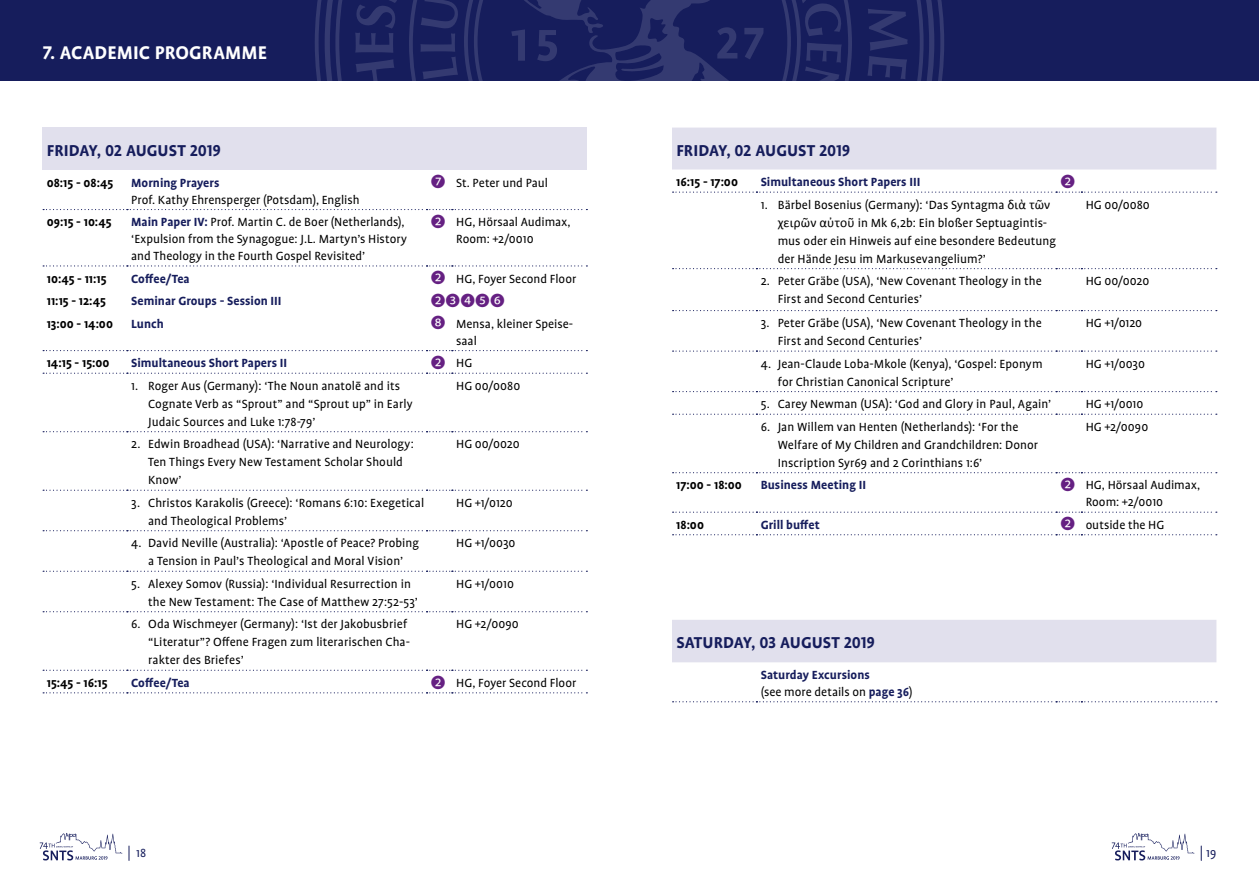
<style>
.page{position:relative;width:1259px;height:893px;background:#fff}
.page>*{position:absolute;margin:0;border:0;box-sizing:border-box;transform-origin:0 0}
.t1{font:700 21px "Profile Pro";letter-spacing:.005em;color:#fff}
.t2{font:700 18px "Profile Pro";letter-spacing:-.005em;color:#161d5c}
.t3{font:200 14.7px "Koz Go Pr 6 N";letter-spacing:.01em;color:#652082}
.t4{font:13.5px/18px "Profile Pro";letter-spacing:.005em;color:#000}
.t5{font:700 13.5px/17px "Profile Pro";color:#161d5c}
.t6{font:700 13.5px "Profile Pro";letter-spacing:.005em;color:#000}
.t7{font:13.5px "Profile Pro";color:#161d5c}
.s1{font-family:"Koz Go Pr 6 N";font-weight:200;font-size:14.7px;color:#652082}
.s2{font-weight:700;color:#161d5c}
.s3{font-family:"Calibri"}
.s4{font-weight:400;color:#000}
</style>
<div class="page">
<svg style="left:40px;top:833px;width:82px;height:27px"></svg>
<svg style="left:1111px;top:833px;width:83px;height:27px"></svg>
<svg style="left:129px;top:846px;width:1px;height:14px"></svg>
<svg style="left:1201px;top:846px;width:1px;height:14px"></svg>
<div style="left:0;top:0;width:629px;height:81px;background:#161d5c"></div>
<div style="left:629px;top:0;width:630px;height:81px;background:#161d5c"></div>
<svg style="left:315px;top:0;width:629px;height:81px"></svg>
<svg style="left:335px;top:0;width:588px;height:81px"></svg>
<svg style="left:355px;top:59px;width:42px;height:22px"></svg>
<svg style="left:355px;top:0;width:46px;height:53px"></svg>
<svg style="left:867px;top:9px;width:40px;height:70px"></svg>
<svg style="left:409px;top:0;width:443px;height:81px"></svg>
<div style="left:43px;top:128px;width:544px;height:42px;background:#e1e0ed"></div>
<svg style="left:43px;top:209px;width:544px;height:1px"></svg>
<svg style="left:43px;top:265px;width:544px;height:1px"></svg>
<svg style="left:43px;top:350px;width:544px;height:1px"></svg>
<svg style="left:43px;top:373px;width:544px;height:1px"></svg>
<svg style="left:43px;top:431px;width:544px;height:1px"></svg>
<svg style="left:43px;top:490px;width:544px;height:1px"></svg>
<svg style="left:43px;top:530px;width:544px;height:1px"></svg>
<svg style="left:43px;top:571px;width:544px;height:1px"></svg>
<svg style="left:43px;top:611px;width:544px;height:1px"></svg>
<svg style="left:43px;top:670px;width:544px;height:1px"></svg>
<svg style="left:43px;top:692px;width:544px;height:1px"></svg>
<svg style="left:672px;top:128px;width:544px;height:534px"></svg>
<svg style="left:672px;top:310px;width:544px;height:1px"></svg>
<svg style="left:672px;top:351px;width:544px;height:1px"></svg>
<svg style="left:672px;top:391px;width:544px;height:1px"></svg>
<svg style="left:672px;top:414px;width:544px;height:1px"></svg>
<svg style="left:672px;top:472px;width:544px;height:1px"></svg>
<svg style="left:672px;top:512px;width:544px;height:1px"></svg>
<svg style="left:672px;top:534px;width:544px;height:1px"></svg>
<svg style="left:672px;top:192px;width:544px;height:1px"></svg>
<svg style="left:672px;top:268px;width:544px;height:1px"></svg>
<svg style="left:672px;top:701px;width:544px;height:1px"></svg>
<h1 class="t1" style="left:43px;top:40px;width:226px">7. ACADEMIC PROGRAMME</h1>
<h2 class="t2" style="left:47px;top:140px;width:175px">FRIDAY, 02 AUGUST 2019</h2>
<p class="t6" style="left:47px;top:174px;width:68px">08:15 - 08:45</p>
<p class="t5" style="left:131px;top:174px;width:90px">Morning Prayers</p>
<p class="t4" style="left:131px;top:191px;width:230px">Prof. Kathy Ehrensperger (Potsdam), English</p>
<p class="t4" style="left:431px;top:174px;width:119px"><span class="s1">❼</span> St. Peter und Paul</p>
<p class="t6" style="left:47px;top:214px;width:66px">09:15 - 10:45</p>
<p class="t4" style="left:131px;top:214px;width:277px;line-height:17px"><span class="s2">Main Paper IV:</span> Prof. Martin C. de Boer (Netherlands), ‘Expulsion from the Synagogue: J.L. Martyn’s History and Theology in the Fourth Gospel Revisited’</p>
<p class="t4" style="left:456px;top:214px;width:116px;line-height:17px;text-indent:-25px"><span class="s1">❷</span> HG, Hörsaal Audimax,<br>Room: +2/0010</p>
<p class="t6" style="left:47px;top:270px;width:61px">10:45 - 11:15</p>
<p class="t5" style="left:131px;top:270px;width:60px">Coffee/Tea</p>
<p class="t4" style="left:431px;top:270px;width:147px"><span class="s1">❷</span> HG, Foyer Second Floor</p>
<p class="t6" style="left:47px;top:293px;width:61px">11:15 - 12:45</p>
<p class="t5" style="left:131px;top:293px;width:152px">Seminar Groups - Session III</p>
<p class="t3" style="left:431px;top:292px;width:75px">❷❸❹❺❻</p>
<p class="t6" style="left:47px;top:316px;width:68px">13:00 - 14:00</p>
<p class="t5" style="left:131px;top:315px;width:34px">Lunch</p>
<p class="t4" style="left:456px;top:316px;width:119px;line-height:17px;text-indent:-25px"><span class="s1">❽</span> Mensa, kleiner Speise&shy;saal</p>
<p class="t6" style="left:47px;top:355px;width:64px">14:15 - 15:00</p>
<p class="t5" style="left:131px;top:355px;width:158px">Simultaneous Short Papers II</p>
<p class="t4" style="left:431px;top:355px;width:43px"><span class="s1">❷</span> HG</p>
<p class="t4" style="left:148px;top:377px;width:266px;text-indent:-17px">1. Roger Aus (Germany): ‘The Noun anatolē and its<br>Cognate Verb as “Sprout” and “Sprout up” in Early<br>Judaic Sources and Luke 1:78-79’</p>
<p class="t4" style="left:456px;top:377px;width:66px">HG 00/0080</p>
<p class="t4" style="left:148px;top:436px;width:267px;text-indent:-17px">2. Edwin Broadhead (USA): ‘Narrative and Neurology:<br>Ten Things Every New Testament Scholar Should<br>Know’</p>
<p class="t4" style="left:456px;top:436px;width:65px">HG 00/0020</p>
<p class="t4" style="left:148px;top:494px;width:277px;text-indent:-17px">3. Christos Karakolis (Greece): ‘Romans 6:10: Exegetical and Theological Problems’</p>
<p class="t4" style="left:456px;top:494px;width:58px">HG +1/0120</p>
<p class="t4" style="left:131px;top:535px;width:289px;text-align:center">4. David Neville (Australia): ‘Apostle of Peace? Probing a Tension in Paul’s Theological and Moral Vision’</p>
<p class="t4" style="left:456px;top:535px;width:61px">HG +1/0030</p>
<p class="t4" style="left:148px;top:575px;width:271px;text-indent:-17px">5. Alexey Somov (Russia): ‘Individual Resurrection in the New Testament: The Case of Matthew 27:52-53’</p>
<p class="t4" style="left:456px;top:575px;width:59px">HG +1/0010</p>
<p class="t4" style="left:148px;top:616px;width:263px;text-indent:-17px">6. Oda Wischmeyer (Germany): ‘Ist der Jakobusbrief “Literatur”? Offene Fragen zum literarischen Cha&shy;rakter des Briefes’</p>
<p class="t4" style="left:456px;top:616px;width:64px">HG +2/0090</p>
<p class="t6" style="left:47px;top:675px;width:62px">15:45 - 16:15</p>
<p class="t5" style="left:131px;top:674px;width:60px">Coffee/Tea</p>
<p class="t4" style="left:431px;top:674px;width:147px"><span class="s1">❷</span> HG, Foyer Second Floor</p>
<h2 class="t2" style="left:676px;top:139px;width:175px">FRIDAY, 02 AUGUST 2019</h2>
<p class="t6" style="left:676px;top:174px;width:63px">16:15 - 17:00</p>
<p class="t5" style="left:760px;top:174px;width:161px">Simultaneous Short Papers III</p>
<p class="t3" style="left:1060px;top:173px;width:16px">❷</p>
<p class="t4" style="left:777px;top:196px;width:280px;text-indent:-17px">1. Bärbel Bosenius (Germany): ‘Das Syntagma <span class="s3">διὰ τῶν χειρῶν αὐτοῦ</span> in Mk 6,2b: Ein bloßer Septuagintis&shy;mus oder ein Hinweis auf eine besondere Bedeutung der Hände Jesu im Markusevangelium?’</p>
<p class="t4" style="left:1085px;top:196px;width:66px">HG 00/0080</p>
<p class="t4" style="left:777px;top:273px;width:265px;text-indent:-17px">2. Peter Gräbe (USA), ‘New Covenant Theology in the<br>First and Second Centuries’</p>
<p class="t4" style="left:1085px;top:273px;width:65px">HG 00/0020</p>
<p class="t4" style="left:777px;top:315px;width:265px;text-indent:-17px">3. Peter Gräbe (USA), ‘New Covenant Theology in the<br>First and Second Centuries’</p>
<p class="t4" style="left:1085px;top:315px;width:58px">HG +1/0120</p>
<p class="t4" style="left:777px;top:355px;width:266px;text-indent:-17px">4. Jean-Claude Loba-Mkole (Kenya), ‘Gospel: Eponym for Christian Canonical Scripture’</p>
<p class="t4" style="left:1085px;top:355px;width:61px">HG +1/0030</p>
<p class="t4" style="left:760px;top:396px;width:292px">5. Carey Newman (USA): ‘God and Glory in Paul, Again’</p>
<p class="t4" style="left:1085px;top:396px;width:59px">HG +1/0010</p>
<p class="t4" style="left:777px;top:418px;width:262px;text-indent:-17px">6. Jan Willem van Henten (Netherlands): ‘For the<br>Welfare of My Children and Grandchildren: Donor<br>Inscription Syr69 and 2 Corinthians 1:6’</p>
<p class="t4" style="left:1085px;top:418px;width:64px">HG +2/0090</p>
<p class="t6" style="left:676px;top:477px;width:67px">17:00 - 18:00</p>
<p class="t5" style="left:760px;top:477px;width:107px">Business Meeting II</p>
<p class="t4" style="left:1085px;top:477px;width:116px;line-height:17px;text-indent:-25px"><span class="s1">❷</span> HG, Hörsaal Audimax,<br>Room: +2/0010</p>
<p class="t6" style="left:676px;top:517px;width:29px">18:00</p>
<p class="t5" style="left:760px;top:516px;width:61px">Grill buffet</p>
<p class="t4" style="left:1060px;top:516px;width:105px"><span class="s1">❷</span> outside the HG</p>
<h2 class="t2" style="left:676px;top:632px;width:200px">SATURDAY, 03 AUGUST 2019</h2>
<p class="t5" style="left:760px;top:666px;width:153px">Saturday Excursions<br><span class="s4">(see more details on</span> page 36<span class="s4">)</span></p>
<p class="t7" style="left:136px;top:845px;width:12px">18</p>
<p class="t7" style="left:1206px;top:845px;width:12px">19</p>
</div>
